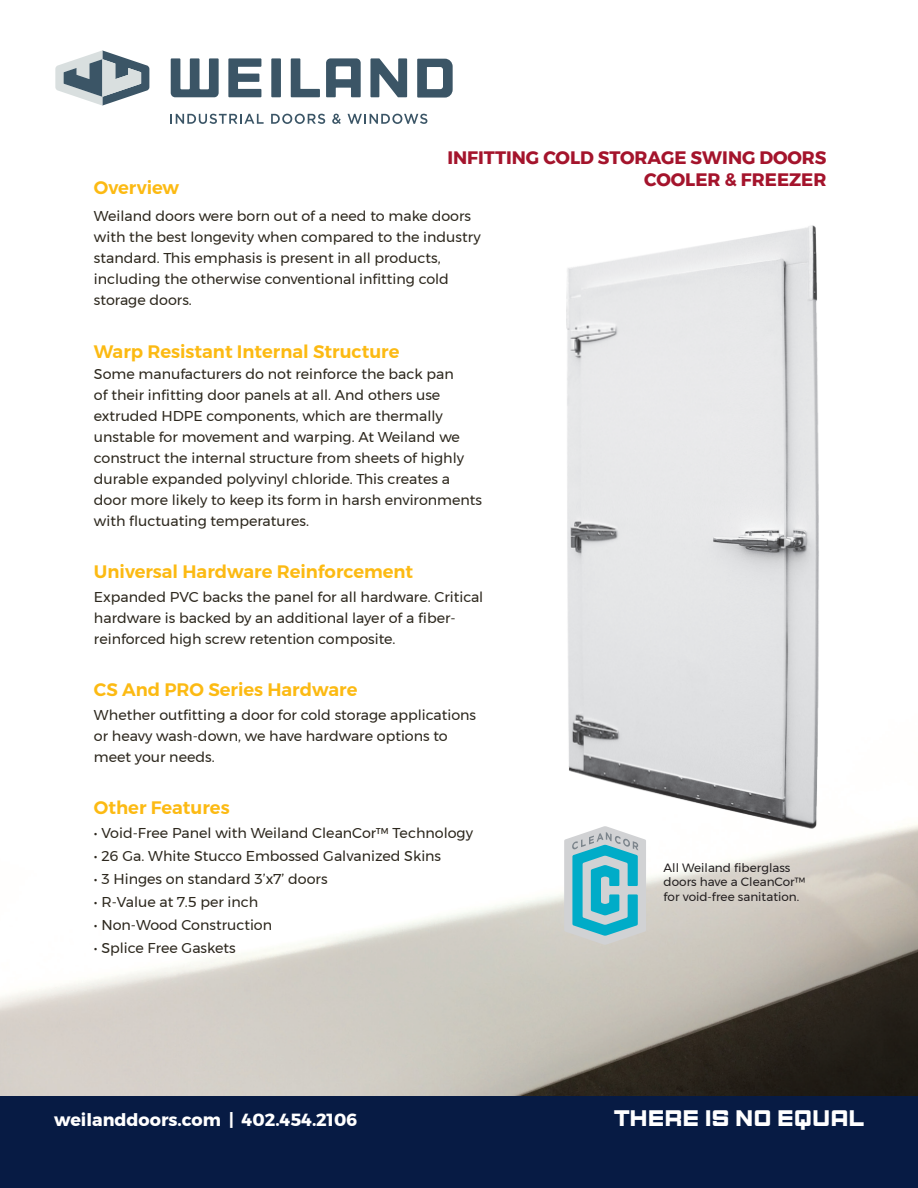
<style>
.page{position:relative;width:918px;height:1188px;background:#fff}
.page>*{position:absolute;margin:0;border:0;box-sizing:border-box;transform-origin:0 0}
.t1{font:22.5px "Steelworks";color:#fff}
.t2{font:600 18px "Montserrat";color:#fcba13}
.t3{font:700 18px "Montserrat";color:#a4142c}
.t4{font:700 17.55px "Montserrat";color:#fff}
.t5{font:14.25px/21px "Montserrat";color:#2d281e}
.t6{font:12px/14.4px "Montserrat";color:#231f20}
</style>
<div class="page">
<img style="left:0;top:824px;width:918px;height:272px">
<div style="left:0;top:1096px;width:918px;height:92px;background:#071b44"></div>
<svg style="left:228px;top:58px;width:33px;height:39px"></svg>
<div style="left:271px;top:58px;width:10px;height:39px;background:#3b5566"></div>
<svg style="left:291px;top:58px;width:29px;height:39px"></svg>
<svg style="left:326px;top:58px;width:35px;height:39px"></svg>
<svg style="left:370px;top:58px;width:37px;height:39px"></svg>
<svg style="left:417px;top:59px;width:36px;height:39px"></svg>
<svg style="left:171px;top:58px;width:48px;height:39px"></svg>
<svg style="left:55px;top:50px;width:94px;height:56px"></svg>
<svg style="left:171px;top:114px;width:93px;height:10px"></svg>
<svg style="left:271px;top:114px;width:54px;height:10px"></svg>
<svg style="left:332px;top:114px;width:9px;height:10px"></svg>
<svg style="left:348px;top:114px;width:79px;height:10px"></svg>
<img style="left:512px;top:225px;width:344px;height:622px">
<svg style="left:564px;top:826px;width:82px;height:119px"></svg>
<p class="t3" style="left:447px;top:143px;width:381px">INFITTING COLD STORAGE SWING DOORS</p>
<p class="t3" style="left:644px;top:165px;width:184px">COOLER &amp; FREEZER</p>
<p class="t2" style="left:94px;top:174px;width:87px">Overview</p>
<p class="t5" style="left:94px;top:205px;width:388px">Weiland doors were born out of a need to make doors with the best longevity when compared to the industry standard. This emphasis is present in all products, including the otherwise conventional infitting cold storage doors.</p>
<p class="t2" style="left:94px;top:337px;width:307px">Warp Resistant Internal Structure</p>
<p class="t5" style="left:94px;top:363px;width:390px">Some manufacturers do not reinforce the back pan<br>of their infitting door panels at all. And others use extruded HDPE components, which are thermally unstable for movement and warping. At Weiland we construct the internal structure from sheets of highly durable expanded polyvinyl chloride. This creates a door more likely to keep its form in harsh environments with fluctuating temperatures.</p>
<p class="t2" style="left:94px;top:558px;width:321px">Universal Hardware Reinforcement</p>
<p class="t5" style="left:94px;top:586px;width:391px">Expanded PVC backs the panel for all hardware. Critical hardware is backed by an additional layer of a fiber&shy;reinforced high screw retention composite.</p>
<p class="t2" style="left:94px;top:676px;width:265px">CS And PRO Series Hardware</p>
<p class="t5" style="left:94px;top:704px;width:384px">Whether outfitting a door for cold storage applications or heavy wash-down, we have hardware options to meet your needs.</p>
<p class="t2" style="left:94px;top:794px;width:137px">Other Features</p>
<p class="t5" style="left:94px;top:822px;width:381px">• Void-Free Panel with Weiland CleanCor™ Technology</p>
<p class="t5" style="left:94px;top:845px;width:349px">• 26 Ga. White Stucco Embossed Galvanized Skins</p>
<p class="t5" style="left:94px;top:868px;width:235px">• 3 Hinges on standard 3’x7’ doors</p>
<p class="t5" style="left:94px;top:891px;width:166px">• R-Value at 7.5 per inch</p>
<p class="t5" style="left:94px;top:914px;width:180px">• Non-Wood Construction</p>
<p class="t5" style="left:94px;top:938px;width:143px">• Splice Free Gaskets</p>
<p class="t6" style="left:664px;top:860px;width:143px">All Weiland fiberglass doors have a CleanCor™</p>
<p class="t6" style="left:664px;top:889px;width:137px">for void-free sanitation.</p>
<p class="t4" style="left:54px;top:1105px;width:305px">weilanddoors.com | 402.454.2106</p>
<p class="t1" style="left:614px;top:1104px;width:252px">THERE IS NO EQUAL</p>
</div>
